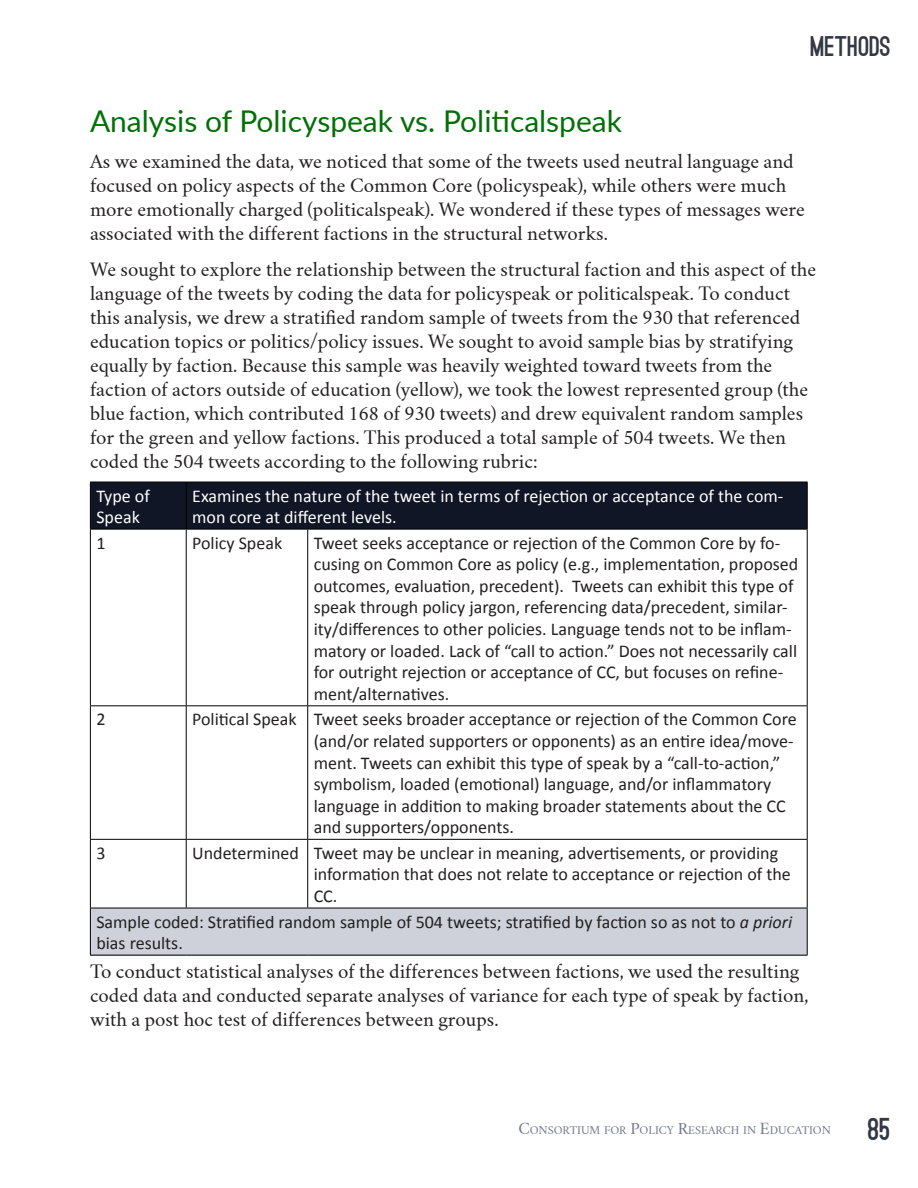
<style>
.page{position:relative;width:918px;height:1188px;background:#fff}
.page>*{position:absolute;margin:0;border:0;box-sizing:border-box;transform-origin:0 0}
.Heading{font:30px "Lato";color:#027007}
.t1{font:900 30px "Ostrich Sans";color:#333844}
.t2{font:900 27px "Ostrich Sans";color:#333844}
.Body{font:18px/24px "Crimson";color:#231f20}
.t3{font:18px/21.6px "Calibri";color:#231f20}
.t4{font:18px/21.6px "Calibri";color:#fff}
.t5{font:10.5px "Crimson";color:#6f788d}
.s1{font-style:italic}
.s2{font-size:15px}
</style>
<div class="page">
<div style="left:91px;top:483px;width:716px;height:46px;background:#101625"></div>
<div style="left:90px;top:908px;width:717px;height:47px;background:#ced1d9"></div>
<hr style="left:90px;top:482px;width:96px;height:1px;background:#000">
<hr style="left:90px;top:482px;width:1px;height:47px;background:#000">
<hr style="left:186px;top:482px;width:122px;height:1px;background:#000">
<hr style="left:186px;top:482px;width:1px;height:47px;background:#000">
<hr style="left:308px;top:482px;width:500px;height:1px;background:#000">
<hr style="left:807px;top:482px;width:1px;height:47px;background:#000">
<hr style="left:90px;top:529px;width:96px;height:1px;background:#000">
<hr style="left:90px;top:529px;width:1px;height:176px;background:#000">
<hr style="left:186px;top:529px;width:122px;height:1px;background:#000">
<hr style="left:186px;top:529px;width:1px;height:176px;background:#000">
<hr style="left:308px;top:529px;width:500px;height:1px;background:#000">
<hr style="left:307px;top:529px;width:1px;height:176px;background:#000">
<hr style="left:807px;top:529px;width:1px;height:176px;background:#000">
<hr style="left:90px;top:705px;width:96px;height:1px;background:#000">
<hr style="left:90px;top:706px;width:1px;height:133px;background:#000">
<hr style="left:186px;top:705px;width:122px;height:1px;background:#000">
<hr style="left:186px;top:706px;width:1px;height:133px;background:#000">
<hr style="left:308px;top:705px;width:500px;height:1px;background:#000">
<hr style="left:307px;top:706px;width:1px;height:133px;background:#000">
<hr style="left:807px;top:706px;width:1px;height:133px;background:#000">
<hr style="left:90px;top:839px;width:96px;height:1px;background:#000">
<hr style="left:90px;top:840px;width:1px;height:68px;background:#000">
<hr style="left:186px;top:839px;width:122px;height:1px;background:#000">
<hr style="left:186px;top:840px;width:1px;height:68px;background:#000">
<hr style="left:308px;top:839px;width:500px;height:1px;background:#000">
<hr style="left:307px;top:840px;width:1px;height:68px;background:#000">
<hr style="left:807px;top:840px;width:1px;height:68px;background:#000">
<hr style="left:90px;top:908px;width:96px;height:1px;background:#000">
<hr style="left:90px;top:908px;width:1px;height:47px;background:#000">
<hr style="left:186px;top:908px;width:122px;height:1px;background:#000">
<hr style="left:308px;top:908px;width:500px;height:1px;background:#000">
<hr style="left:807px;top:908px;width:1px;height:47px;background:#000">
<hr style="left:90px;top:955px;width:96px;height:1px;background:#000">
<hr style="left:186px;top:955px;width:122px;height:1px;background:#000">
<hr style="left:308px;top:955px;width:500px;height:1px;background:#000">
<h2 class="t2" style="left:811px;top:36px;width:82px">METHODS</h2>
<p class="Heading" style="left:90px;top:100px;width:534px">Analysis of Policyspeak vs. Politicalspeak</p>
<p class="Body" style="left:90px;top:150px;width:716px">As we examined the data, we noticed that some of the tweets used neutral language and focused on policy aspects of the Common Core (policyspeak), while others were much more emotionally charged (politicalspeak). We wondered if these types of messages were associated with the different factions in the structural networks.</p>
<p class="Body" style="left:90px;top:258px;width:728px">We sought to explore the relationship between the structural faction and this aspect of the language of the tweets by coding the data for policyspeak or politicalspeak. To conduct this analysis, we drew a stratified random sample of tweets from the 930 that referenced education topics or politics/policy issues. We sought to avoid sample bias by stratifying equally by faction. Because this sample was heavily weighted toward tweets from the faction of actors outside of education (yellow), we took the lowest represented group (the blue faction, which contributed 168 of 930 tweets) and drew equivalent random samples for the green and yellow factions. This produced a total sample of 504 tweets. We then coded the 504 tweets according to the following rubric:</p>
<p class="t4" style="left:96px;top:485px;width:55px">Type of<br>Speak</p>
<p class="t4" style="left:192px;top:485px;width:593px">Examines the nature of the tweet in terms of rejection or acceptance of the com&shy;mon core at different levels.</p>
<p class="t3" style="left:96px;top:532px;width:11px">1</p>
<p class="t3" style="left:192px;top:532px;width:92px">Policy Speak</p>
<p class="t3" style="left:314px;top:532px;width:486px">Tweet seeks acceptance or rejection of the Common Core by fo&shy;cusing on Common Core as policy (e.g., implementation, proposed outcomes, evaluation, precedent). Tweets can exhibit this type of speak through policy jargon, referencing data/precedent, similar&shy;ity/differences to other policies. Language tends not to be inflam&shy;matory or loaded. Lack of “call to action.” Does not necessarily call for outright rejection or acceptance of CC, but focuses on refine&shy;ment/alternatives.</p>
<p class="t3" style="left:96px;top:709px;width:11px">2</p>
<p class="t3" style="left:192px;top:709px;width:106px">Political Speak</p>
<p class="t3" style="left:314px;top:709px;width:485px">Tweet seeks broader acceptance or rejection of the Common Core (and/or related supporters or opponents) as an entire idea/move&shy;ment. Tweets can exhibit this type of speak by a “call-to-action,” symbolism, loaded (emotional) language, and/or inflammatory language in addition to making broader statements about the CC and supporters/opponents.</p>
<p class="t3" style="left:96px;top:842px;width:11px">3</p>
<p class="t3" style="left:192px;top:842px;width:108px">Undetermined</p>
<p class="t3" style="left:314px;top:842px;width:479px">Tweet may be unclear in meaning, advertisements, or providing information that does not relate to acceptance or rejection of the<br>CC.</p>
<p class="t3" style="left:96px;top:911px;width:697px">Sample coded: Stratified random sample of 504 tweets; stratified by faction so as not to <span class="s1">a priori </span>bias results.</p>
<p class="Body" style="left:90px;top:960px;width:720px">To conduct statistical analyses of the differences between factions, we used the resulting coded data and conducted separate analyses of variance for each type of speak by faction, with a post hoc test of differences between groups.</p>
<p class="t5" style="left:518px;top:1124px;width:314px"><span class="s2">C</span>ONSORTIUM FOR <span class="s2">P</span>OLICY <span class="s2">R</span>ESEARCH IN <span class="s2">E</span>DUCATION</p>
<h1 class="t1" style="left:868px;top:1118px;width:24px">85</h1>
</div>
